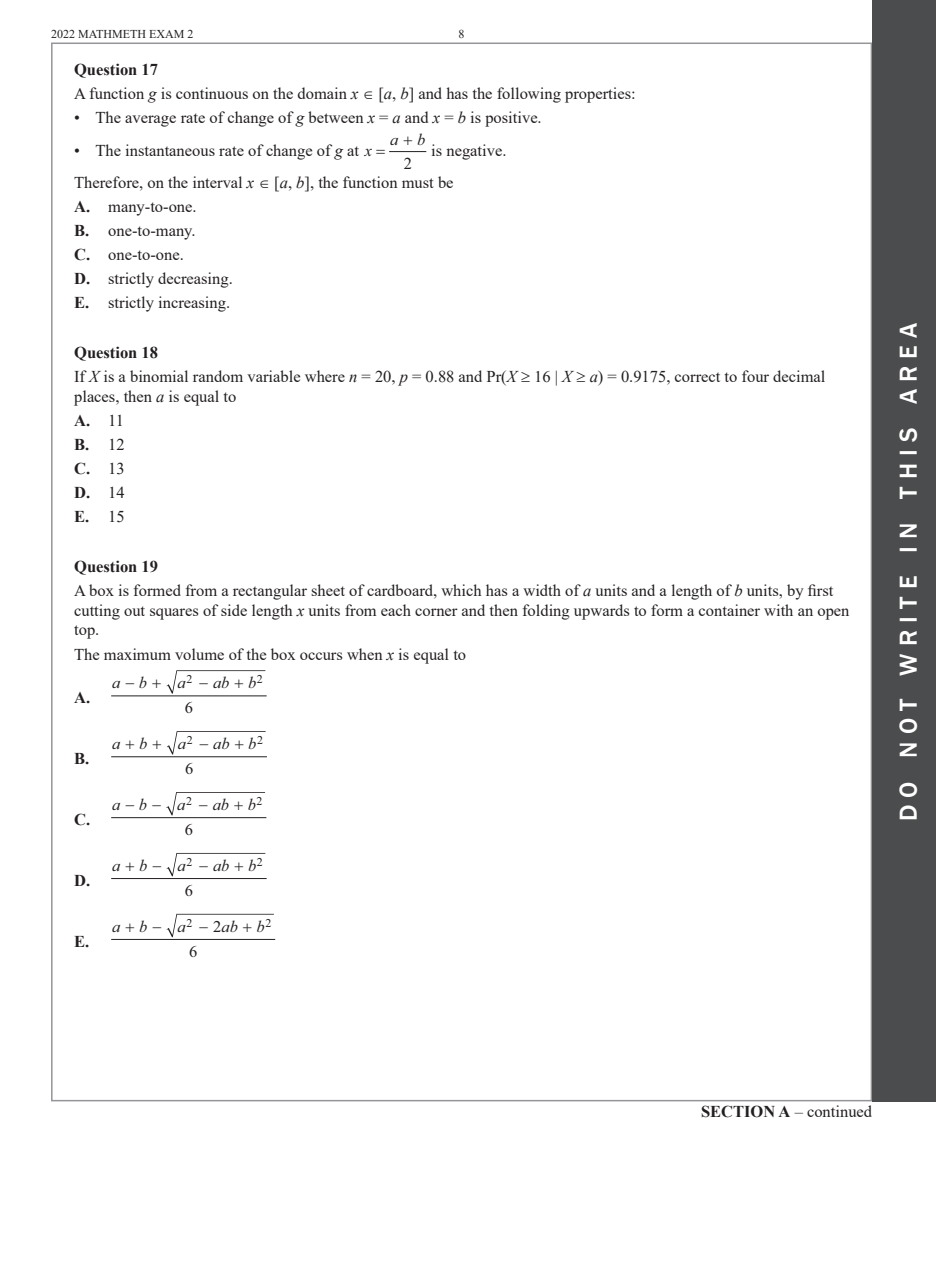
<style>
.page{position:relative;width:936px;height:1263px;background:#fff}
.page>*{position:absolute;margin:0;border:0;box-sizing:border-box;transform-origin:0 0}
.t1{font:500 25.2px "Franklin Gothic";letter-spacing:.285em;color:#fff}
.t2{font:16.5px/24px "Times New Roman";color:#231f20}
.t3{font:italic 16.5px "Times New Roman";color:#231f20}
.t4{font:700 16.5px "Times New Roman";color:#231f20}
.t5{font:12px "Times New Roman";color:#231f20}
.s1{font-weight:700}
.s2{font-style:italic}
.s3{font-style:normal}
</style>
<div class="page">
<hr style="left:935px;top:0;width:1px;height:1101px;background:#4b4c4d">
<div style="left:872px;top:0;width:63px;height:1101px;background:#4b4c4d"></div>
<hr style="left:389px;top:151px;width:37px;height:1px;background:#231f20">
<hr style="left:111px;top:695px;width:156px;height:1px;background:#231f20">
<hr style="left:111px;top:756px;width:156px;height:1px;background:#231f20">
<hr style="left:111px;top:817px;width:155px;height:1px;background:#231f20">
<hr style="left:111px;top:878px;width:156px;height:1px;background:#231f20">
<hr style="left:111px;top:939px;width:164px;height:1px;background:#231f20">
<svg style="left:166px;top:670px;width:99px;height:24px"></svg>
<svg style="left:167px;top:731px;width:98px;height:23px"></svg>
<svg style="left:166px;top:792px;width:99px;height:23px"></svg>
<svg style="left:166px;top:853px;width:99px;height:23px"></svg>
<svg style="left:166px;top:914px;width:108px;height:23px"></svg>
<p class="t5" style="left:51px;top:26px;width:144px">2022 MATHMETH EXAM 2</p>
<p class="t5" style="left:458px;top:26px;width:7px">8</p>
<p class="t2" style="left:74px;top:57px;width:563px"><span class="s1">Question 17<br></span>A function <span class="s2">g</span> is continuous on the domain <span class="s2">x</span> ∈ [<span class="s2">a</span>, <span class="s2">b</span>] and has the following properties:</p>
<p class="t2" style="left:74px;top:105px;width:469px">• The average rate of change of <span class="s2">g</span> between <span class="s2">x</span> = <span class="s2">a</span> and <span class="s2">x</span> = <span class="s2">b</span> is positive.</p>
<p class="t2" style="left:74px;top:138px;width:299px">• The instantaneous rate of change of <span class="s2">g</span> at <span class="s2">x</span></p>
<p class="t3" style="left:390px;top:128px;width:37px">a b</p>
<p class="t2" style="left:404px;top:151px;width:10px">2</p>
<p class="t2" style="left:74px;top:133px;width:434px;line-height:32.5px;text-indent:357px">is negative.<br>Therefore, on the interval <span class="s2">x</span> ∈ [<span class="s2">a</span>, <span class="s2">b</span>], the function must be</p>
<p class="t2" style="left:74px;top:194px;width:160px"><span class="s1">A.</span> many-to-one.<br><span class="s1">B.</span> one-to-many.<br><span class="s1">C.</span> one-to-one.<br><span class="s1">D.</span> strictly decreasing.<br><span class="s1">E.</span> strictly increasing.</p>
<p class="t2" style="left:74px;top:340px;width:457px"><span class="s1">Question 18<br></span>If <span class="s2">X</span> is a binomial random variable where <span class="s2">n</span> = 20, <span class="s2">p</span> = 0.88 and Pr(<span class="s2">X</span> ≥</p>
<p class="t2" style="left:562px;top:364px;width:265px"><span class="s2">X</span> ≥ <span class="s2">a</span>) = 0.9175, correct to four decimal</p>
<p class="t2" style="left:74px;top:384px;width:164px">places, then <span class="s2">a</span> is equal to<br><span class="s1">A.</span> 11<br><span class="s1">B.</span> 12<br><span class="s1">C.</span> 13<br><span class="s1">D.</span> 14<br><span class="s1">E.</span> 15</p>
<p class="t2" style="left:74px;top:554px;width:760px"><span class="s1">Question 19<br></span>A box is formed from a rectangular sheet of cardboard, which has a width of <span class="s2">a</span> units and a length of <span class="s2">b</span> units, by first</p>
<p class="t2" style="left:74px;top:600px;width:776px;line-height:19.8px">cutting out squares of side length <span class="s2">x</span> units from each corner and then folding upwards to form a container with an open top.</p>
<p class="t2" style="left:74px;top:641px;width:393px">The maximum volume of the box occurs when <span class="s2">x</span> is equal to</p>
<p class="t4" style="left:74px;top:686px;width:18px">A.</p>
<p class="t5" style="left:186px;top:672px;width:8px">2</p>
<p class="t5" style="left:257px;top:672px;width:7px">2</p>
<p class="t2" style="left:185px;top:695px;width:10px">6</p>
<p class="t3" style="left:112px;top:672px;width:36px">a b</p>
<p class="t3" style="left:177px;top:672px;width:10px">a</p>
<p class="t3" style="left:213px;top:672px;width:45px">ab b</p>
<p class="t4" style="left:74px;top:747px;width:17px">B.</p>
<p class="t4" style="left:74px;top:808px;width:18px">C.</p>
<p class="t4" style="left:74px;top:868px;width:18px">D.</p>
<p class="t4" style="left:74px;top:929px;width:17px">E.</p>
<p class="t5" style="left:187px;top:733px;width:8px">2</p>
<p class="t5" style="left:257px;top:733px;width:7px">2</p>
<p class="t2" style="left:185px;top:756px;width:10px">6</p>
<p class="t3" style="left:112px;top:732px;width:37px">a b</p>
<p class="t3" style="left:178px;top:732px;width:10px">a</p>
<p class="t3" style="left:213px;top:732px;width:45px">ab b</p>
<p class="t5" style="left:186px;top:794px;width:8px">2</p>
<p class="t5" style="left:256px;top:794px;width:7px">2</p>
<p class="t2" style="left:185px;top:817px;width:10px">6</p>
<p class="t3" style="left:112px;top:793px;width:36px">a b</p>
<p class="t3" style="left:177px;top:793px;width:10px">a</p>
<p class="t3" style="left:213px;top:793px;width:45px">ab b</p>
<p class="t5" style="left:186px;top:854px;width:8px">2</p>
<p class="t5" style="left:257px;top:854px;width:7px">2</p>
<p class="t2" style="left:185px;top:878px;width:10px">6</p>
<p class="t3" style="left:112px;top:854px;width:37px">a b</p>
<p class="t3" style="left:177px;top:854px;width:10px">a</p>
<p class="t3" style="left:213px;top:854px;width:45px">ab b</p>
<p class="t5" style="left:186px;top:915px;width:8px">2</p>
<p class="t5" style="left:265px;top:915px;width:7px">2</p>
<p class="t2" style="left:189px;top:939px;width:10px">6</p>
<p class="t3" style="left:112px;top:915px;width:37px">a b</p>
<p class="t3" style="left:177px;top:915px;width:10px">a</p>
<p class="t3" style="left:213px;top:915px;width:53px"><span class="s3">2</span>ab b</p>
<h1 class="t1" style="left:892px;top:821px;width:500px;rotate:-90deg">do not write in this area</h1>
<p class="t2" style="left:701px;top:1099px;width:172px"><span class="s1">SECTION A</span> – continued</p>
</div>
